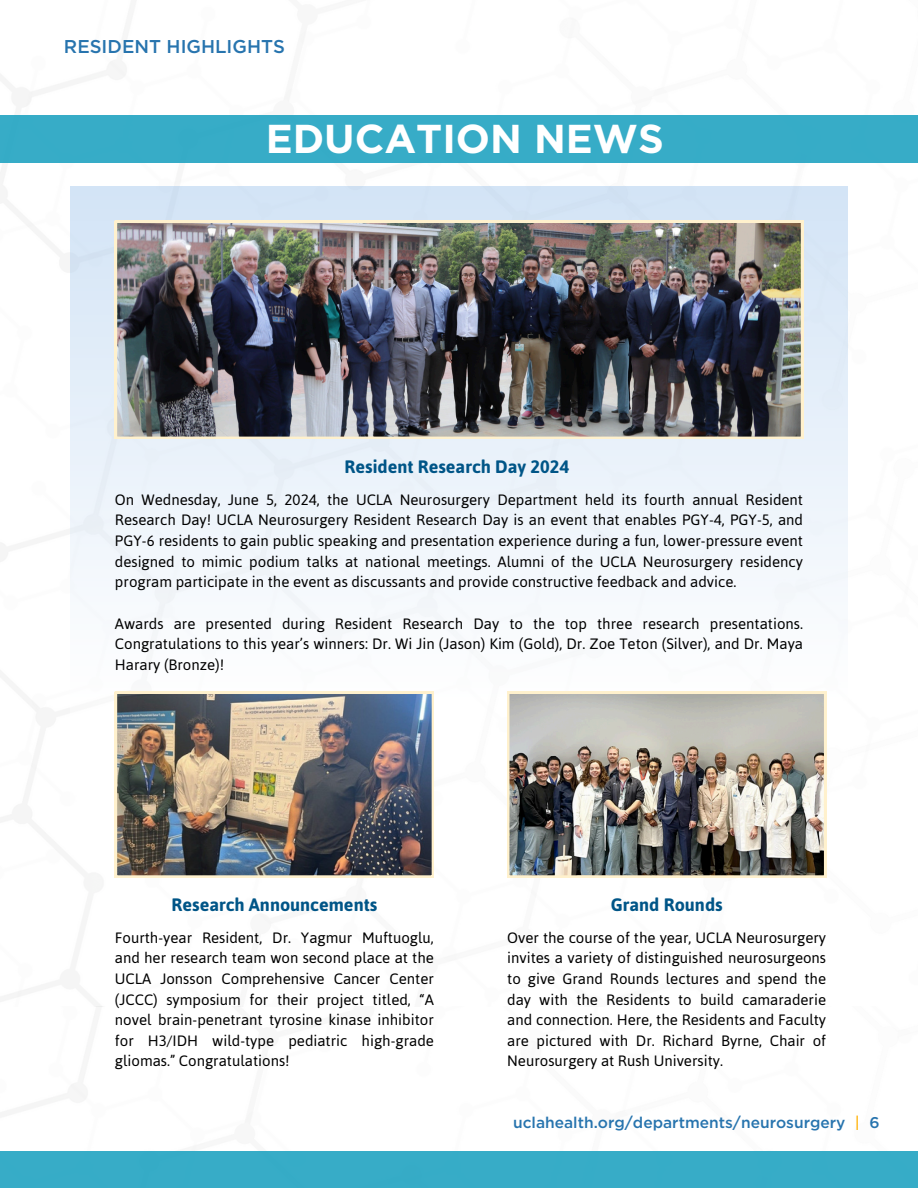
<style>
.page{position:relative;width:918px;height:1188px;background:#fff}
.page>*{position:absolute;margin:0;border:0;box-sizing:border-box;transform-origin:0 0}
.t1{font:700 40.35px "Gotham";color:#fff}
.t2{font:500 18.6px "Gotham";color:#2774ae}
.t3{font:700 18px "Asap";color:#005587}
.t4{font:500 15.6px "Gotham";color:#2774ae}
.t5{font:15px/20.7px "Asap";color:#000;text-align:justify}
.s1{color:#ffb81c}
</style>
<div class="page">
<div style="left:0;top:1151px;width:918px;height:37px;background:#37acc7"></div>
<div style="left:71px;top:187px;width:777px;height:650px;background:linear-gradient(to bottom,#d5e5f5,#fff)"></div>
<div style="left:0;top:115px;width:918px;height:47px;background:#37acc7"></div>
<img style="left:115px;top:221px;width:688px;height:218px">
<img style="left:115px;top:692px;width:319px;height:185px">
<img style="left:507px;top:692px;width:319px;height:185px">
<p class="t2" style="left:64px;top:35px;width:223px">RESIDENT HIGHLIGHTS</p>
<p class="t1" style="left:266px;top:114px;width:399px">EDUCATION NEWS</p>
<p class="t3" style="left:345px;top:456px;width:226px">Resident Research Day 2024</p>
<p class="t5" style="left:115px;top:489px;width:690px">On Wednesday, June 5, 2024, the UCLA Neurosurgery Department held its fourth annual Resident Research Day! UCLA Neurosurgery Resident Research Day is an event that enables PGY-4, PGY-5, and PGY-6 residents to gain public speaking and presentation experience during a fun, lower-pressure event designed to mimic podium talks at national meetings. Alumni of the UCLA Neurosurgery residency program participate in the event as discussants and provide constructive feedback and advice.</p>
<h3 class="t5" style="left:115px;top:613px;width:690px">Awards are presented during Resident Research Day to the top three research presentations.<br>Congratulations to this year’s winners: Dr. Wi Jin (Jason) Kim (Gold), Dr. Zoe Teton (Silver), and Dr. Maya Harary (Bronze)!</h3>
<p class="t3" style="left:172px;top:894px;width:207px">Research Announcements</p>
<h3 class="t5" style="left:115px;top:927px;width:320px">Fourth-year Resident, Dr. Yagmur Muftuoglu, and her research team won second place at the UCLA Jonsson Comprehensive Cancer Center (JCCC) symposium for their project titled, “A novel brain-penetrant tyrosine kinase inhibitor for H3/IDH wild-type pediatric high-grade gliomas.” Congratulations!</h3>
<p class="t3" style="left:611px;top:894px;width:113px">Grand Rounds</p>
<h3 class="t5" style="left:507px;top:927px;width:320px">Over the course of the year, UCLA Neurosurgery invites a variety of distinguished neurosurgeons to give Grand Rounds lectures and spend the day with the Residents to build camaraderie and connection. Here, the Residents and Faculty are pictured with Dr. Richard Byrne, Chair of Neurosurgery at Rush University.</h3>
<p class="t4" style="left:513px;top:1113px;width:368px">uclahealth.org/departments/neurosurgery <span class="s1">|</span> 6</p>
</div>
